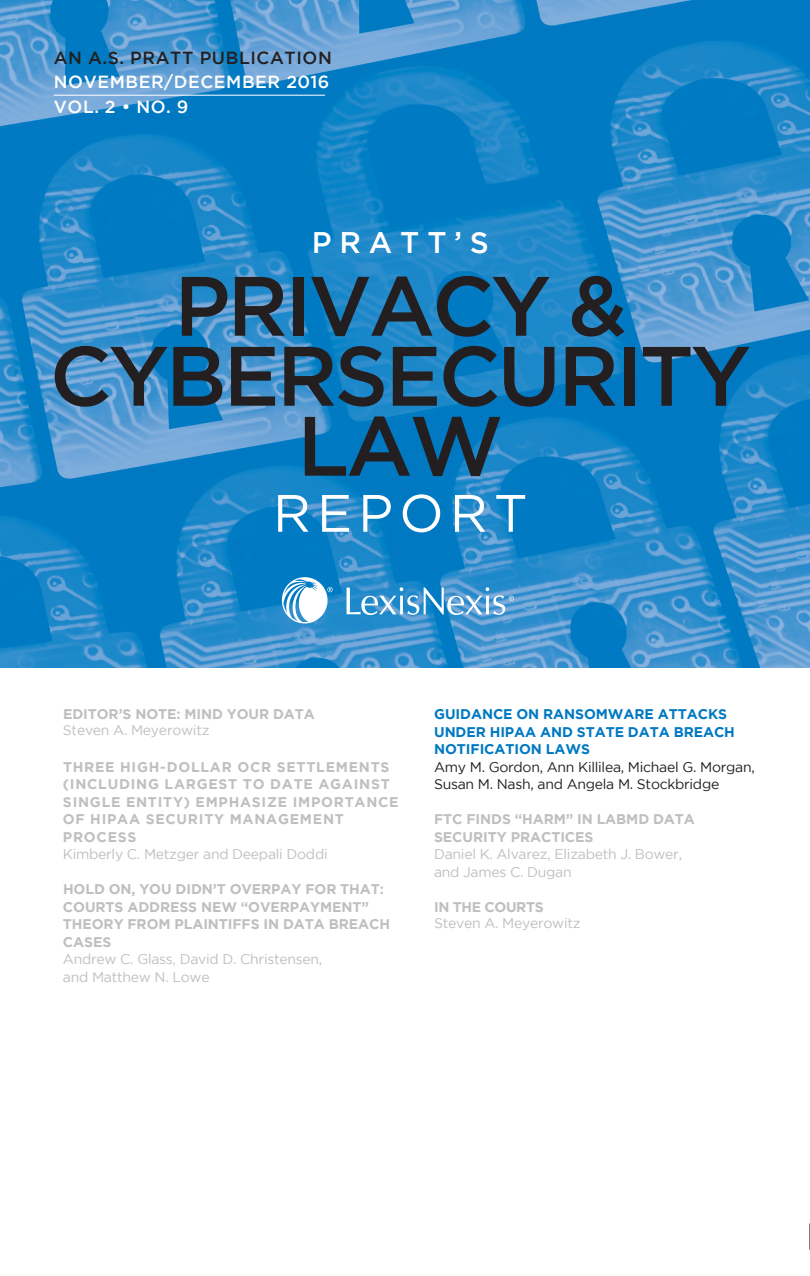
<style>
.page{position:relative;width:810px;height:1276px;background:#fff}
.page>*{position:absolute;margin:0;border:0;box-sizing:border-box;transform-origin:0 0}
.t1{font:500 84px/70px "Gotham";letter-spacing:-.035em;color:#231f20;text-align:center}
.t2{font:52.5px "Gotham";letter-spacing:.115em;color:#fff}
.t3{font:500 29.75px "Gotham";letter-spacing:.265em;color:#fff}
.t4{font:500 17.5px/24.5px "Gotham";letter-spacing:.035em;color:#fff}
.t5{font:500 17.5px "Gotham";letter-spacing:.035em;color:#231f20}
.t6{font:14px/17.5px "Gotham";letter-spacing:-.02em;color:#bfbfbf}
.t7{font:700 14px/17.5px "Gotham";letter-spacing:-.005em;color:#bfbfbf}
.t8{font:700 14px/17.5px "Gotham";letter-spacing:.055em;color:#bfbfbf}
.t9{font:14px/17.5px "Gotham";letter-spacing:-.02em;color:#231f20}
.t10{font:700 14px/17.5px "Gotham";letter-spacing:-.005em;color:#0079c2}
.t11{font:700 14px "Gotham";letter-spacing:-.025em;color:#bfbfbf}
</style>
<div class="page">
<img style="left:0;top:0;width:810px;height:668px">
<img style="left:264px;top:547px;width:273px;height:104px">
<hr style="left:54px;top:95px;width:271px;height:1px;background:#fff">
<svg style="left:809px;top:1223px;width:1px;height:27px"></svg>
<p class="t5" style="left:54px;top:47px;width:280px">AN A.S. PRATT PUBLICATION</p>
<p class="t4" style="left:54px;top:69px;width:277px">NOVEMBER/DECEMBER 2016<br>VOL. 2 • NO. 9</p>
<h3 class="t3" style="left:312px;top:225px;width:179px">PRATT’S</h3>
<h1 class="t1" style="left:50px;top:269px;width:703px">PRIVACY &amp;<br>CYBERSECURITY<br>LAW</h1>
<h2 class="t2" style="left:273px;top:484px;width:256px">REPORT</h2>
<p class="t7" style="left:63px;top:705px;width:253px">EDITOR’S NOTE: MIND YOUR DATA</p>
<p class="t6" style="left:63px;top:721px;width:148px">Steven A. Meyerowitz</p>
<p class="t8" style="left:63px;top:757px;width:337px">THREE HIGH-DOLLAR OCR SETTLEMENTS (INCLUDING LARGEST TO DATE AGAINST<br>SINGLE ENTITY) EMPHASIZE IMPORTANCE<br>OF HIPAA SECURITY MANAGEMENT<br>PROCESS</p>
<p class="t6" style="left:63px;top:845px;width:266px">Kimberly C. Metzger and Deepali Doddi</p>
<p class="t7" style="left:63px;top:880px;width:328px">HOLD ON, YOU DIDN’T OVERPAY FOR THAT:<br>COURTS ADDRESS NEW “OVERPAYMENT”<br>THEORY FROM PLAINTIFFS IN DATA BREACH<br>CASES</p>
<p class="t6" style="left:63px;top:950px;width:261px">Andrew C. Glass, David D. Christensen, and Matthew N. Lowe</p>
<p class="t10" style="left:434px;top:705px;width:302px">GUIDANCE ON RANSOMWARE ATTACKS<br>UNDER HIPAA AND STATE DATA BREACH<br>NOTIFICATION LAWS</p>
<p class="t9" style="left:434px;top:758px;width:322px">Amy M. Gordon, Ann Killilea, Michael G. Morgan,<br>Susan M. Nash, and Angela M. Stockbridge</p>
<p class="t7" style="left:434px;top:810px;width:262px">FTC FINDS “HARM” IN LABMD DATA<br>SECURITY PRACTICES</p>
<p class="t6" style="left:434px;top:845px;width:249px">Daniel K. Alvarez, Elizabeth J. Bower, and James C. Dugan</p>
<p class="t11" style="left:434px;top:898px;width:111px">IN THE COURTS</p>
<p class="t6" style="left:434px;top:913px;width:148px">Steven A. Meyerowitz</p>
</div>
